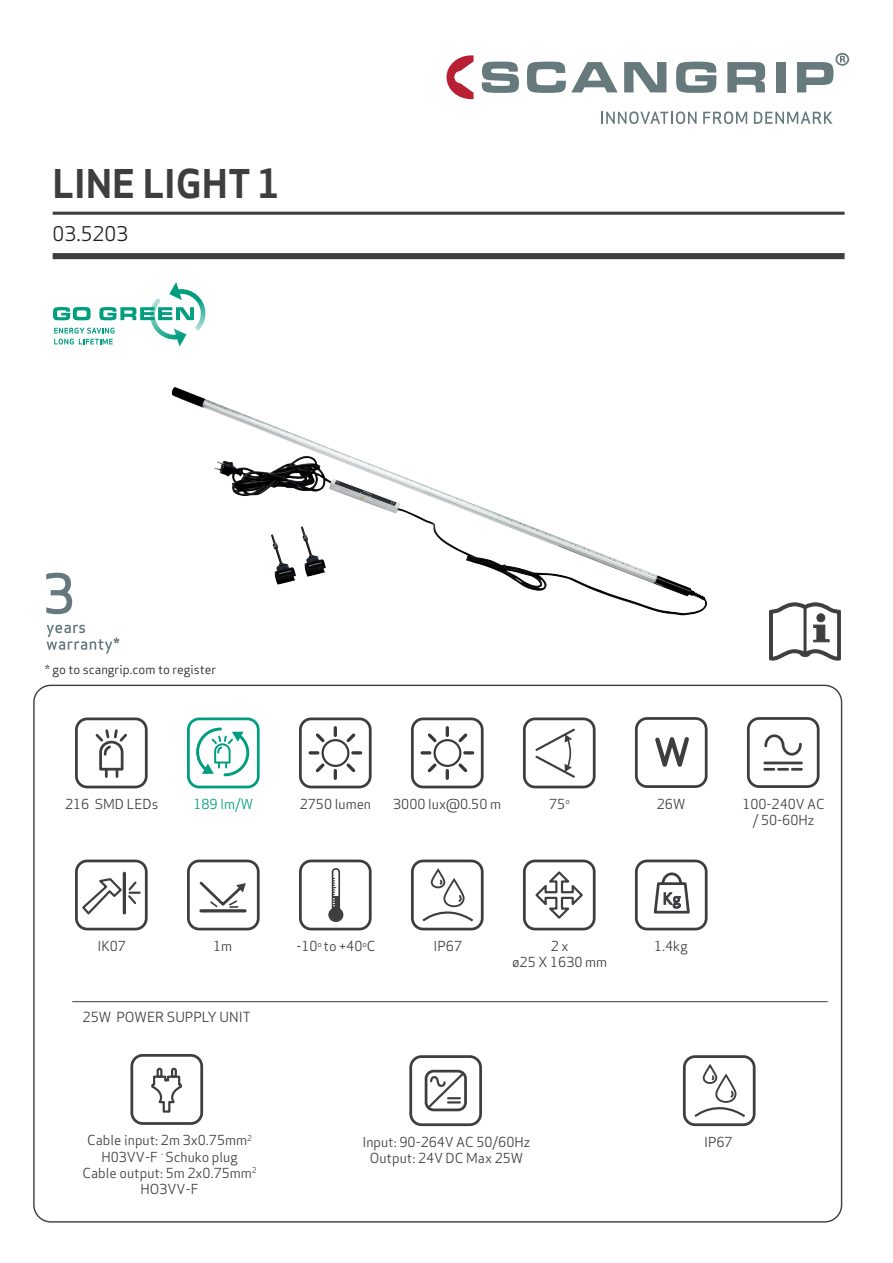
<style>
.page{position:relative;width:893px;height:1263px;background:#fff}
.page>*{position:absolute;margin:0;border:0;box-sizing:border-box;transform-origin:0 0}
.t1{font:700 38.7px "Apex Sans";color:#3e3e3f}
.t2{font:19.8px "Apex Sans";color:#231f20}
.t3{font:13.65px "Apex Sans";color:#3e3e3f}
.t4{font:13.5px/16.2px "Apex Sans";color:#3e3e3f;text-align:center}
.t5{font:13.5px "Apex Sans";color:#009e7f}
.t6{font:12.3px "Apex Sans";color:#231f20}
</style>
<div class="page">
<img style="left:171px;top:387px;width:537px;height:229px">
<div style="left:299px;top:859px;width:73px;height:71px;border:3px solid #3e3e3f;border-radius:11px"></div>
<svg style="left:328px;top:868px;width:16px;height:54px"></svg>
<div style="left:411px;top:859px;width:73px;height:71px;border:3px solid #3e3e3f;border-radius:11px"></div>
<svg style="left:422px;top:870px;width:51px;height:52px"></svg>
<div style="left:523px;top:859px;width:73px;height:71px;border:3px solid #3e3e3f;border-radius:11px"></div>
<svg style="left:535px;top:871px;width:48px;height:48px"></svg>
<div style="left:747px;top:717px;width:72px;height:71px;border:3px solid #3e3e3f;border-radius:11px"></div>
<svg style="left:764px;top:734px;width:38px;height:22px"></svg>
<hr style="left:765px;top:762px;width:36px;height:2px;background:#3e3e3f">
<svg style="left:765px;top:768px;width:36px;height:3px"></svg>
<div style="left:187px;top:717px;width:73px;height:71px;border:3px solid #009e7f;border-radius:11px"></div>
<svg style="left:196px;top:727px;width:53px;height:49px"></svg>
<div style="left:75px;top:717px;width:73px;height:71px;border:3px solid #3e3e3f;border-radius:11px"></div>
<svg style="left:95px;top:729px;width:32px;height:48px"></svg>
<hr style="left:72px;top:1001px;width:756px;height:1px;background:#3e3e3f">
<div style="left:523px;top:717px;width:73px;height:71px;border:3px solid #3e3e3f;border-radius:11px"></div>
<svg style="left:535px;top:728px;width:40px;height:50px"></svg>
<div style="left:75px;top:859px;width:73px;height:71px;border:3px solid #3e3e3f;border-radius:11px"></div>
<hr style="left:123px;top:873px;width:3px;height:40px;background:#3e3e3f">
<svg style="left:82px;top:877px;width:58px;height:38px"></svg>
<div style="left:683px;top:1055px;width:72px;height:71px;border:3px solid #3e3e3f;border-radius:11px"></div>
<svg style="left:694px;top:1065px;width:51px;height:52px"></svg>
<div style="left:130px;top:1054px;width:73px;height:71px;border:3px solid #3e3e3f;border-radius:11px"></div>
<svg style="left:151px;top:1067px;width:31px;height:46px"></svg>
<div style="left:409px;top:1055px;width:73px;height:71px;border:3px solid #3e3e3f;border-radius:11px"></div>
<svg style="left:425px;top:1070px;width:38px;height:41px"></svg>
<div style="left:425px;top:1070px;width:42px;height:41px;border:3px solid #3e3e3f;border-radius:8px"></div>
<div style="left:635px;top:717px;width:73px;height:71px;border:3px solid #3e3e3f;border-radius:11px"></div>
<svg style="left:655px;top:737px;width:34px;height:30px"></svg>
<div style="left:53px;top:253px;width:792px;height:6px;background:#3e3e3f"></div>
<hr style="left:53px;top:212px;width:792px;height:3px;background:#3e3e3f">
<svg style="left:446px;top:55px;width:28px;height:44px"></svg>
<svg style="left:482px;top:62px;width:37px;height:31px"></svg>
<svg style="left:527px;top:62px;width:91px;height:31px"></svg>
<svg style="left:624px;top:62px;width:42px;height:30px"></svg>
<svg style="left:676px;top:62px;width:40px;height:31px"></svg>
<svg style="left:727px;top:62px;width:38px;height:30px"></svg>
<div style="left:776px;top:62px;width:9px;height:30px;background:#66797d"></div>
<svg style="left:797px;top:62px;width:36px;height:30px"></svg>
<svg style="left:840px;top:56px;width:5px;height:6px"></svg>
<div style="left:835px;top:53px;width:14px;height:13px;border:2px solid #66797d;border-radius:50%"></div>
<svg style="left:601px;top:111px;width:96px;height:13px"></svg>
<svg style="left:703px;top:111px;width:44px;height:13px"></svg>
<svg style="left:754px;top:111px;width:79px;height:13px"></svg>
<svg style="left:53px;top:282px;width:153px;height:65px"></svg>
<svg style="left:769px;top:603px;width:72px;height:57px"></svg>
<div style="left:299px;top:717px;width:73px;height:71px;border:3px solid #3e3e3f;border-radius:11px"></div>
<div style="left:321px;top:739px;width:28px;height:28px;background:#fff;border:2px solid #38383d;border-radius:50%"></div>
<svg style="left:334px;top:728px;width:3px;height:7px"></svg>
<svg style="left:334px;top:770px;width:3px;height:8px"></svg>
<svg style="left:353px;top:751px;width:8px;height:3px"></svg>
<svg style="left:310px;top:751px;width:8px;height:3px"></svg>
<svg style="left:344px;top:733px;width:12px;height:12px"></svg>
<svg style="left:315px;top:760px;width:13px;height:13px"></svg>
<svg style="left:343px;top:760px;width:13px;height:13px"></svg>
<svg style="left:315px;top:733px;width:13px;height:12px"></svg>
<div style="left:411px;top:717px;width:73px;height:71px;border:3px solid #3e3e3f;border-radius:11px"></div>
<div style="left:433px;top:739px;width:28px;height:28px;background:#fff;border:2px solid #38383d;border-radius:50%"></div>
<svg style="left:446px;top:728px;width:3px;height:7px"></svg>
<svg style="left:446px;top:770px;width:3px;height:8px"></svg>
<svg style="left:465px;top:751px;width:8px;height:3px"></svg>
<svg style="left:422px;top:751px;width:8px;height:3px"></svg>
<svg style="left:456px;top:733px;width:12px;height:12px"></svg>
<svg style="left:427px;top:760px;width:12px;height:13px"></svg>
<svg style="left:455px;top:760px;width:13px;height:13px"></svg>
<svg style="left:427px;top:733px;width:13px;height:12px"></svg>
<div style="left:187px;top:859px;width:73px;height:71px;border:3px solid #3e3e3f;border-radius:11px"></div>
<hr style="left:201px;top:909px;width:44px;height:3px;background:#3e3e3f">
<svg style="left:199px;top:881px;width:47px;height:27px"></svg>
<div style="left:635px;top:859px;width:73px;height:71px;border:3px solid #3e3e3f;border-radius:11px"></div>
<svg style="left:663px;top:874px;width:18px;height:21px"></svg>
<div style="left:661px;top:872px;width:21px;height:25px;border:3px solid #3e3e3f;border-radius:50%"></div>
<svg style="left:653px;top:881px;width:37px;height:33px"></svg>
<svg style="left:46px;top:573px;width:26px;height:41px"></svg>
<svg style="left:47px;top:625px;width:73px;height:29px"></svg>
<p class="t1" style="left:53px;top:159px;width:229px">LINE LIGHT 1</p>
<p class="t2" style="left:53px;top:218px;width:77px">03.5203</p>
<p class="t6" style="left:45px;top:660px;width:173px">* go to scangrip.com to register</p>
<p class="t4" style="left:65px;top:794px;width:95px">216 SMD LEDs</p>
<p class="t5" style="left:193px;top:792px;width:61px">189 lm/W</p>
<p class="t4" style="left:549px;top:794px;width:22px">75<sup>o</sup></p>
<p class="t4" style="left:300px;top:794px;width:73px">2750 lumen</p>
<p class="t4" style="left:393px;top:794px;width:109px">3000 lux@0.50 m</p>
<p class="t4" style="left:657px;top:794px;width:30px">26W</p>
<p class="t4" style="left:742px;top:794px;width:84px">100-240V AC / 50-60Hz</p>
<p class="t4" style="left:97px;top:937px;width:30px">IK07</p>
<p class="t4" style="left:213px;top:937px;width:21px">1m</p>
<p class="t4" style="left:654px;top:937px;width:35px">1.4kg</p>
<p class="t4" style="left:296px;top:937px;width:81px">-10<sup>o</sup> to +40<sup>o</sup>C</p>
<p class="t4" style="left:434px;top:937px;width:30px">IP67</p>
<p class="t4" style="left:551px;top:937px;width:19px">2 x</p>
<p class="t4" style="left:512px;top:953px;width:97px">ø25 X 1630 mm</p>
<p class="t3" style="left:82px;top:1006px;width:170px">25W POWER SUPPLY UNIT</p>
<p class="t4" style="left:87px;top:1131px;width:166px">Cable input: 2m 3x0.75mm<sup>2<br></sup>H03VV-F <sup>-</sup> Schuko plug</p>
<p class="t4" style="left:83px;top:1163px;width:176px">Cable output: 5m 2x0.75mm<sup>2<br></sup>HO3VV-F</p>
<p class="t4" style="left:362px;top:1132px;width:169px">Input: 90-264V AC 50/60Hz</p>
<p class="t4" style="left:704px;top:1132px;width:30px">IP67</p>
<p class="t4" style="left:370px;top:1148px;width:155px">Output: 24V DC Max 25W</p>
</div>
